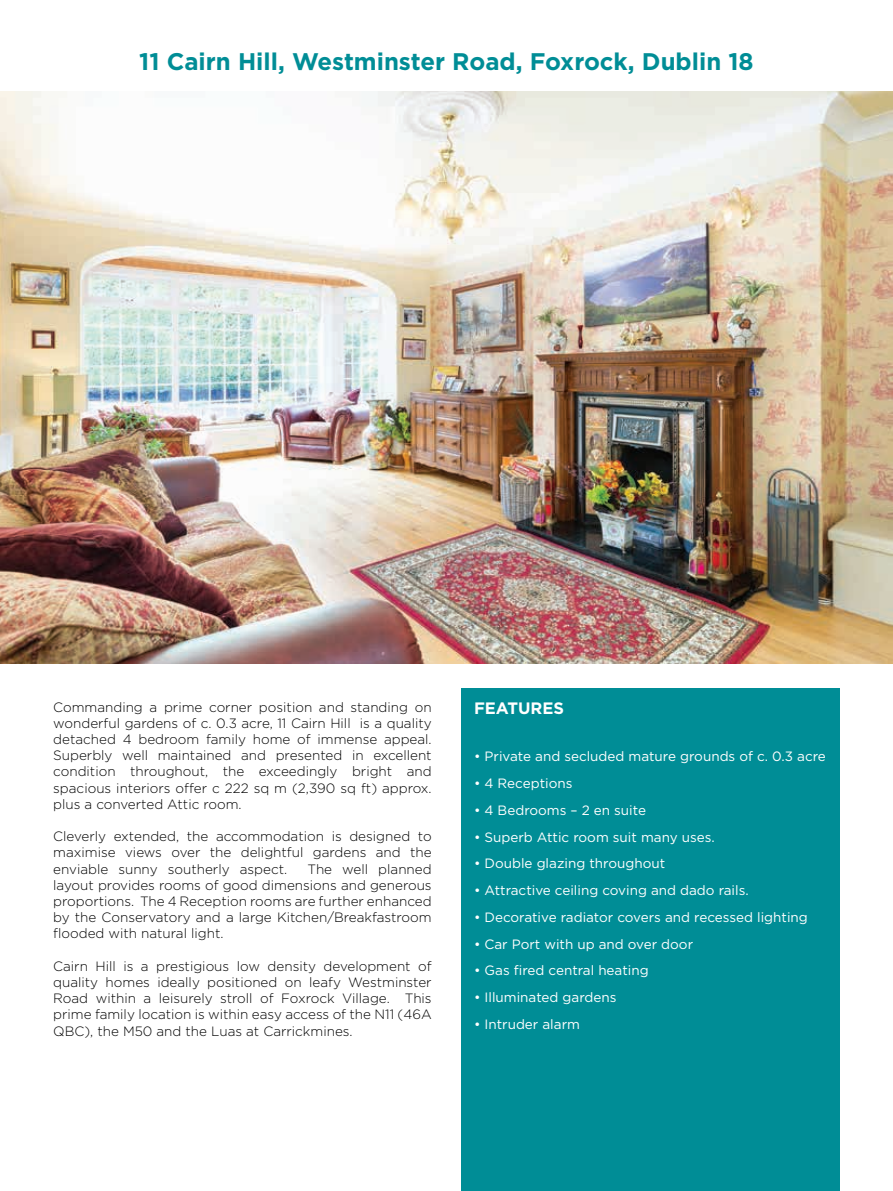
<style>
.page{position:relative;width:893px;height:1191px;background:#fff}
.page>*{position:absolute;margin:0;border:0;box-sizing:border-box;transform-origin:0 0}
.t1{font:700 24px "Gotham";color:#008d96}
.t2{font:700 16.5px "Gotham";color:#fff}
.t3{font:300 13.5px/16.2px "Gotham";color:#000;text-align:justify}
.t4{font:13.5px "Gotham";color:#fff}
</style>
<div class="page">
<img style="left:0;top:91px;width:893px;height:572px">
<div style="left:461px;top:688px;width:379px;height:503px;background:#008d96"></div>
<h1 class="t1" style="left:139px;top:47px;width:616px">11 Cairn Hill, Westminster Road, Foxrock, Dublin 18</h1>
<p class="t3" style="left:53px;top:698px;width:380px">Commanding a prime corner position and standing on wonderful gardens of c. 0.3 acre, 11 Cairn Hill is a quality detached 4 bedroom family home of immense appeal.<br>Superbly well maintained and presented in excellent condition throughout, the exceedingly bright and spacious interiors offer c 222 sq m (2,390 sq ft) approx. plus a converted Attic room.</p>
<p class="t3" style="left:53px;top:828px;width:380px">Cleverly extended, the accommodation is designed to maximise views over the delightful gardens and the enviable sunny southerly aspect.</p>
<p class="t3" style="left:53px;top:860px;width:380px;text-indent:254px">The well planned layout provides rooms of good dimensions and generous proportions. The 4 Reception rooms are further enhanced by the Conservatory and a large Kitchen/Breakfastroom flooded with natural light.</p>
<p class="t3" style="left:53px;top:958px;width:380px">Cairn Hill is a prestigious low density development of quality homes ideally positioned on leafy Westminster Road within a leisurely stroll of Foxrock Village. This prime family location is within easy access of the N11 (46A QBC), the M50 and the Luas at Carrickmines.</p>
<p class="t2" style="left:474px;top:698px;width:92px">FEATURES</p>
<p class="t4" style="left:474px;top:748px;width:353px">• Private and secluded mature grounds of c. 0.3 acre</p>
<p class="t4" style="left:474px;top:775px;width:100px">• 4 Receptions</p>
<p class="t4" style="left:474px;top:801px;width:174px">• 4 Bedrooms – 2 en suite</p>
<p class="t4" style="left:474px;top:828px;width:242px">• Superb Attic room suit many uses.</p>
<p class="t4" style="left:474px;top:855px;width:193px">• Double glazing throughout</p>
<p class="t4" style="left:474px;top:882px;width:276px">• Attractive ceiling coving and dado rails.</p>
<p class="t4" style="left:474px;top:908px;width:335px">• Decorative radiator covers and recessed lighting</p>
<p class="t4" style="left:474px;top:935px;width:221px">• Car Port with up and over door</p>
<p class="t4" style="left:474px;top:962px;width:176px">• Gas fired central heating</p>
<p class="t4" style="left:474px;top:989px;width:144px">• Illuminated gardens</p>
<p class="t4" style="left:474px;top:1016px;width:107px">• Intruder alarm</p>
</div>
